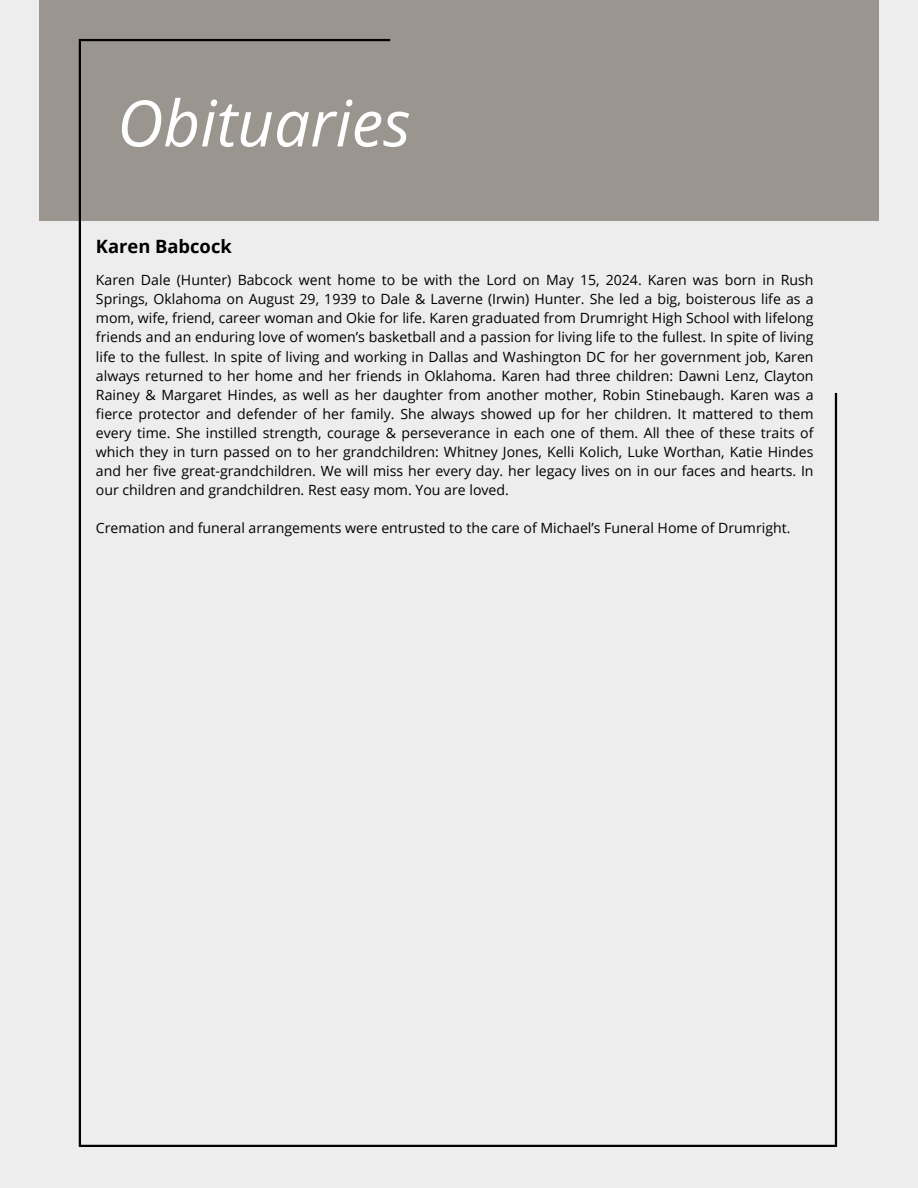
<style>
.page{position:relative;width:918px;height:1188px;background:#ededed}
.page>*{position:absolute;margin:0;border:0;box-sizing:border-box;transform-origin:0 0}
.t1{font:italic 63.9px "Open Sans";color:#fff}
.t2{font:700 18.3px "Open Sans";color:#000}
.t3{font:14.1px/19px "Open Sans";color:#000;text-align:justify}
</style>
<div class="page">
<div style="left:39px;top:0;width:840px;height:221px;background:#9b958f"></div>
<hr style="left:835px;top:393px;width:2px;height:754px;background:#000">
<hr style="left:79px;top:41px;width:2px;height:1106px;background:#000">
<hr style="left:79px;top:39px;width:311px;height:2px;background:#000">
<hr style="left:81px;top:1145px;width:754px;height:2px;background:#000">
<p class="t1" style="left:117px;top:78px;width:295px">Obituaries</p>
<h1 class="t2" style="left:96px;top:233px;width:137px">Karen Babcock</h1>
<p class="t3" style="left:96px;top:270px;width:719px">Karen Dale (Hunter) Babcock went home to be with the Lord on May 15, 2024. Karen was born in Rush Springs, Oklahoma on August 29, 1939 to Dale &amp; Laverne (Irwin) Hunter. She led a big, boisterous life as a mom, wife, friend, career woman and Okie for life. Karen graduated from Drumright High School with lifelong friends and an enduring love of women’s basketball and a passion for living life to the fullest. In spite of living life to the fullest. In spite of living and working in Dallas and Washington DC for her government job, Karen always returned to her home and her friends in Oklahoma. Karen had three children: Dawni Lenz, Clayton Rainey &amp; Margaret Hindes, as well as her daughter from another mother, Robin Stinebaugh. Karen was a fierce protector and defender of her family. She always showed up for her children. It mattered to them every time. She instilled strength, courage &amp; perseverance in each one of them. All thee of these traits of which they in turn passed on to her grandchildren: Whitney Jones, Kelli Kolich, Luke Worthan, Katie Hindes and her five great-grandchildren. We will miss her every day. her legacy lives on in our faces and hearts. In our children and grandchildren. Rest easy mom. You are loved.</p>
<p class="t3" style="left:96px;top:518px;width:696px">Cremation and funeral arrangements were entrusted to the care of Michael’s Funeral Home of Drumright.</p>
</div>
